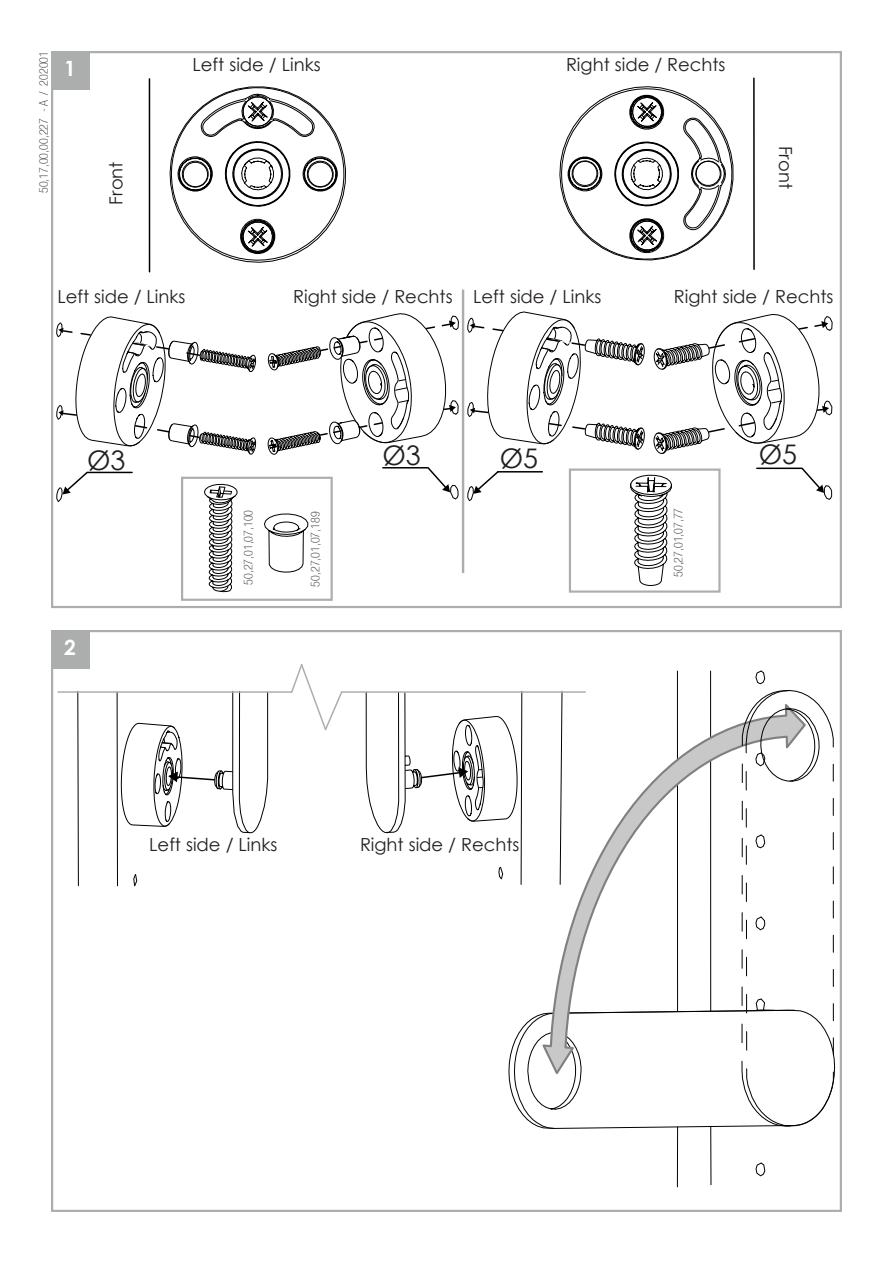
<style>
.page{position:relative;width:893px;height:1263px;background:#fff}
.page>*{position:absolute;margin:0;border:0;box-sizing:border-box;transform-origin:0 0}
.t1{font:27px "Century Gothic";color:#231f20}
.t2{font:700 21px "Century Gothic";color:#fff}
.t3{font:18px "Century Gothic";color:#231f20}
.t4{font:100 condensed 12px "Helvetica Neue LT Com";color:#231f20}
.s1{font-style:inherit}
</style>
<div class="page">
<div style="left:51px;top:51px;width:38px;height:38px;background:#acaead"></div>
<svg style="left:267px;top:313px;width:192px;height:187px"></svg>
<hr style="left:753px;top:78px;width:2px;height:191px;background:#000">
<svg style="left:559px;top:86px;width:175px;height:175px"></svg>
<hr style="left:149px;top:79px;width:1px;height:193px;background:#000">
<svg style="left:169px;top:86px;width:177px;height:177px"></svg>
<svg style="left:77px;top:690px;width:191px;height:196px"></svg>
<svg style="left:365px;top:670px;width:470px;height:517px"></svg>
<hr style="left:58px;top:691px;width:234px;height:2px;background:#acaead">
<hr style="left:342px;top:691px;width:243px;height:2px;background:#acaead">
<svg style="left:290px;top:664px;width:54px;height:67px"></svg>
<div style="left:181px;top:477px;width:152px;height:124px;border:2px solid #acaead"></div>
<div style="left:569px;top:468px;width:152px;height:125px;border:2px solid #acaead"></div>
<div style="left:51px;top:630px;width:38px;height:38px;background:#acaead"></div>
<svg style="left:467px;top:311px;width:366px;height:275px"></svg>
<svg style="left:56px;top:316px;width:200px;height:276px"></svg>
<svg style="left:264px;top:513px;width:45px;height:60px"></svg>
<hr style="left:462px;top:290px;width:2px;height:283px;background:#acaead">
<p class="t4" style="left:37px;top:193px;width:144px;rotate:-90deg">50,17,00,00,227 - A / 202001</p>
<p class="t2" style="left:64px;top:53px;width:13px">1</p>
<p class="t3" style="left:103px;top:205px;width:45px;rotate:-90deg">Front</p>
<p class="t3" style="left:193px;top:52px;width:130px"><span class="s1">L</span>eft side / Links</p>
<p class="t3" style="left:566px;top:52px;width:161px">Right side / Rechts</p>
<p class="t3" style="left:798px;top:146px;width:45px;rotate:90deg">Front</p>
<p class="t3" style="left:57px;top:284px;width:130px"><span class="s1">L</span>eft side / Links</p>
<p class="t3" style="left:293px;top:284px;width:161px">Right side / Rechts</p>
<p class="t3" style="left:473px;top:284px;width:130px"><span class="s1">L</span>eft side / Links</p>
<p class="t3" style="left:674px;top:284px;width:161px">Right side / Rechts</p>
<p class="t1" style="left:87px;top:441px;width:40px">Ø3</p>
<p class="t1" style="left:382px;top:436px;width:40px">Ø3</p>
<p class="t1" style="left:500px;top:439px;width:40px">Ø5</p>
<p class="t1" style="left:759px;top:436px;width:40px">Ø5</p>
<p class="t4" style="left:241px;top:585px;width:76px;rotate:-90deg">50,27,01,07,100</p>
<p class="t4" style="left:308px;top:586px;width:76px;rotate:-90deg">50,27,01,07,189</p>
<p class="t4" style="left:671px;top:577px;width:71px;rotate:-90deg">50,27,01,07,77</p>
<p class="t2" style="left:64px;top:632px;width:13px">2</p>
<p class="t3" style="left:149px;top:832px;width:130px"><span class="s1">L</span>eft side / Links</p>
<p class="t3" style="left:360px;top:832px;width:161px">Right side / Rechts</p>
</div>
